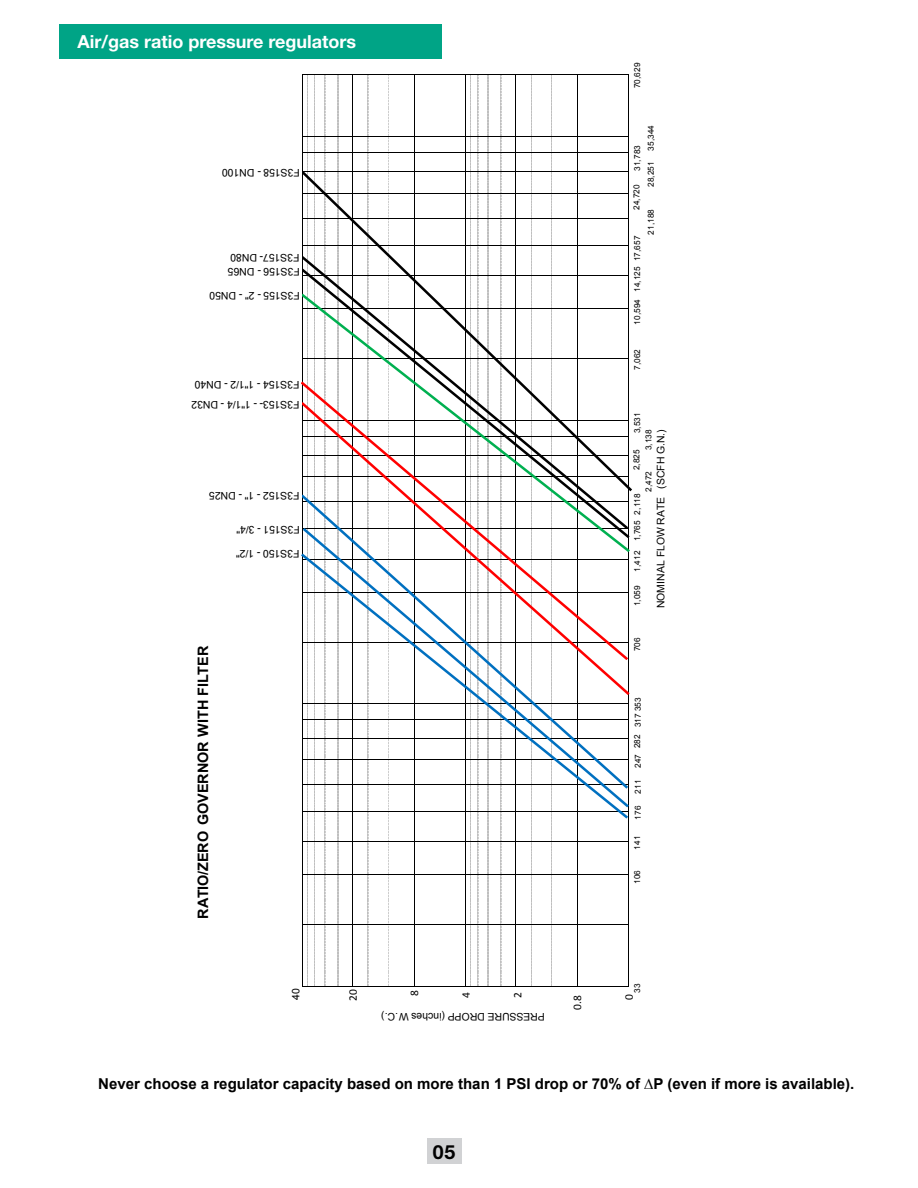
<style>
.page{position:relative;width:918px;height:1188px;background:#fff}
.page>*{position:absolute;margin:0;border:0;box-sizing:border-box;transform-origin:0 0}
.t1{font:700 19.5px "Helvetica Neue LT Std";color:#000}
.t2{font:700 18px "Helvetica Neue";color:#fff}
.t3{font:700 15px "Arial";color:#000}
.t4{font:700 14.4px "Arial";letter-spacing:-.005em;color:#000}
.t5{font:11.55px "Calibri";color:#000}
.t6{font:10.5px/19.8px "Microsoft Sans Serif";letter-spacing:-.005em;color:#000}
.t7{font:10.5px "Arial";color:#000}
.t8{font:8.25px/11.6px "Arial";letter-spacing:.01em;color:#000}
</style>
<div class="page">
<svg style="left:307px;top:137px;width:1px;height:34px"></svg>
<svg style="left:325px;top:137px;width:1px;height:34px"></svg>
<svg style="left:338px;top:137px;width:1px;height:34px"></svg>
<svg style="left:368px;top:137px;width:1px;height:34px"></svg>
<svg style="left:388px;top:137px;width:1px;height:34px"></svg>
<svg style="left:470px;top:137px;width:1px;height:34px"></svg>
<svg style="left:478px;top:137px;width:1px;height:34px"></svg>
<svg style="left:488px;top:137px;width:1px;height:34px"></svg>
<svg style="left:501px;top:137px;width:1px;height:34px"></svg>
<svg style="left:531px;top:137px;width:1px;height:34px"></svg>
<hr style="left:302px;top:986px;width:327px;height:1px;background:#000">
<hr style="left:302px;top:924px;width:327px;height:1px;background:#000">
<hr style="left:302px;top:874px;width:327px;height:1px;background:#000">
<hr style="left:302px;top:842px;width:327px;height:1px;background:#000">
<hr style="left:302px;top:153px;width:327px;height:1px;background:#000">
<hr style="left:302px;top:136px;width:327px;height:1px;background:#000">
<hr style="left:302px;top:74px;width:327px;height:1px;background:#000">
<hr style="left:302px;top:74px;width:1px;height:912px;background:#000">
<hr style="left:352px;top:74px;width:1px;height:912px;background:#000">
<hr style="left:414px;top:74px;width:1px;height:912px;background:#000">
<hr style="left:465px;top:74px;width:1px;height:912px;background:#000">
<hr style="left:516px;top:74px;width:1px;height:912px;background:#000">
<hr style="left:577px;top:74px;width:1px;height:912px;background:#000">
<hr style="left:628px;top:74px;width:1px;height:912px;background:#000">
<svg style="left:303px;top:807px;width:325px;height:12px"></svg>
<svg style="left:303px;top:695px;width:326px;height:112px"></svg>
<svg style="left:307px;top:660px;width:323px;height:35px"></svg>
<svg style="left:301px;top:552px;width:327px;height:108px"></svg>
<svg style="left:307px;top:538px;width:323px;height:14px"></svg>
<svg style="left:303px;top:529px;width:327px;height:9px"></svg>
<svg style="left:301px;top:382px;width:327px;height:147px"></svg>
<svg style="left:302px;top:171px;width:330px;height:320px"></svg>
<div style="left:193px;top:522px;width:109px;height:16px;background:#fff"></div>
<div style="left:631px;top:447px;width:11px;height:25px;background:#fff"></div>
<div style="left:631px;top:182px;width:11px;height:30px;background:#fff"></div>
<div style="left:427px;top:1139px;width:34px;height:25px;background:#d1d2d4"></div>
<div style="left:59px;top:24px;width:383px;height:34px;background:#00a486"></div>
<h2 class="t2" style="left:78px;top:30px;width:280px">Air/gas ratio pressure regulators</h2>
<p class="t6" style="left:300px;top:183px;width:79px;rotate:-180deg">F3S158 - DN100</p>
<p class="t6" style="left:300px;top:267px;width:71px;rotate:-180deg">F3S157- DN80</p>
<p class="t6" style="left:300px;top:281px;width:74px;rotate:-180deg">F3S156 - DN65</p>
<p class="t6" style="left:300px;top:306px;width:92px;rotate:-180deg">F3S155 - 2" - DN50</p>
<p class="t6" style="left:300px;top:414px;width:110px;rotate:-180deg">F3S153- - 1"1/4 - DN32<br>F3S154 - 1"1/2 - DN40</p>
<p class="t6" style="left:300px;top:506px;width:92px;rotate:-180deg">F3S152 - 1" - DN25</p>
<p class="t6" style="left:300px;top:540px;width:65px;rotate:-180deg">F3S151 - 3/4"</p>
<p class="t6" style="left:300px;top:564px;width:65px;rotate:-180deg">F3S150 - 1/2"</p>
<h3 class="t4" style="left:195px;top:919px;width:274px;rotate:-90deg">RATIO/ZERO GOVERNOR WITH FILTER</h3>
<p class="t7" style="left:290px;top:1000px;width:13px;rotate:-90deg">40</p>
<h3 class="t5" style="left:348px;top:1001px;width:13px;rotate:-90deg">20</h3>
<h3 class="t5" style="left:410px;top:996px;width:7px;rotate:-90deg">8</h3>
<h3 class="t5" style="left:461px;top:998px;width:7px;rotate:-90deg">4</h3>
<h3 class="t5" style="left:513px;top:998px;width:7px;rotate:-90deg">2</h3>
<p class="t7" style="left:545px;top:1023px;width:165px;rotate:-180deg">PRESSURE DROPP (inches W.C.)</p>
<p class="t8" style="left:631px;top:88px;width:27px;rotate:-90deg">70,629</p>
<p class="t8" style="left:645px;top:151px;width:27px;rotate:-90deg">35,344</p>
<p class="t8" style="left:631px;top:171px;width:27px;rotate:-90deg">31,783</p>
<p class="t8" style="left:631px;top:210px;width:27px;rotate:-90deg">24,720</p>
<p class="t8" style="left:645px;top:187px;width:27px;rotate:-90deg">28,251</p>
<p class="t8" style="left:645px;top:235px;width:27px;rotate:-90deg">21,188</p>
<p class="t8" style="left:631px;top:325px;width:90px;rotate:-90deg">10,594 14,125 17,657</p>
<p class="t8" style="left:631px;top:370px;width:23px;rotate:-90deg">7,062</p>
<p class="t8" style="left:631px;top:450px;width:39px;text-indent:17px;rotate:-90deg">3,531<br>3,138</p>
<p class="t8" style="left:643px;top:492px;width:23px;rotate:-90deg">2,472</p>
<p class="t7" style="left:655px;top:608px;width:180px;rotate:-90deg">NOMINAL FLOW RATE (SCFH G.N.)</p>
<p class="t8" style="left:631px;top:470px;width:23px;rotate:-90deg">2,825</p>
<p class="t8" style="left:631px;top:572px;width:80px;rotate:-90deg">1,412 1,765 2,118</p>
<p class="t8" style="left:631px;top:606px;width:23px;rotate:-90deg">1,059</p>
<p class="t8" style="left:631px;top:651px;width:15px;rotate:-90deg">706</p>
<p class="t8" style="left:632px;top:768px;width:72px;rotate:-90deg">247 282 317 353</p>
<p class="t8" style="left:632px;top:794px;width:15px;rotate:-90deg">211</p>
<p class="t8" style="left:632px;top:820px;width:15px;rotate:-90deg">176</p>
<p class="t8" style="left:631px;top:850px;width:15px;rotate:-90deg">141</p>
<p class="t8" style="left:631px;top:884px;width:15px;rotate:-90deg">106</p>
<p class="t8" style="left:631px;top:993px;width:11px;rotate:-90deg">33</p>
<h3 class="t5" style="left:572px;top:1010px;width:16px;rotate:-90deg">0.8</h3>
<h3 class="t5" style="left:624px;top:1000px;width:7px;rotate:-90deg">0</h3>
<h3 class="t3" style="left:98px;top:1076px;width:758px">Never choose a regulator capacity based on more than 1 PSI drop or 70% of ∆P (even if more is available).</h3>
<h1 class="t1" style="left:433px;top:1140px;width:24px">05</h1>
</div>
